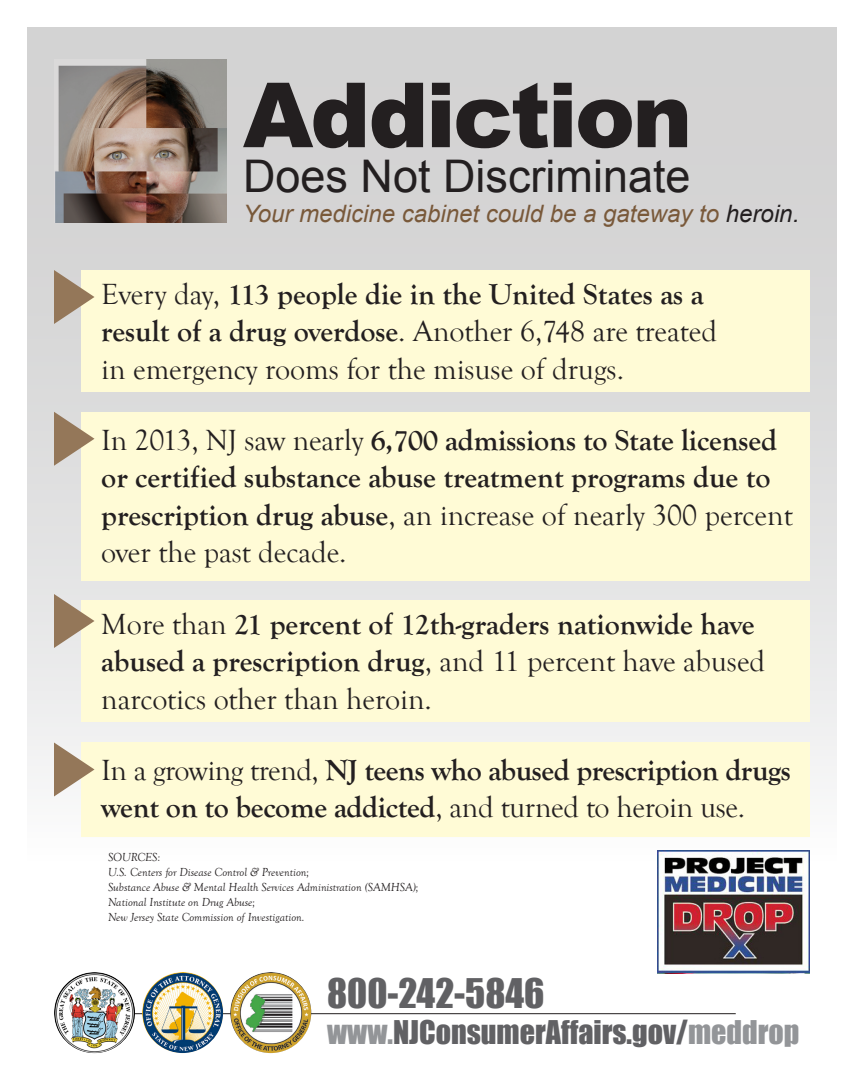
<style>
.page{position:relative;width:864px;height:1080px;background:#fff}
.page>*{position:absolute;margin:0;border:0;box-sizing:border-box;transform-origin:0 0}
.t1{font:900 90px "Arial";letter-spacing:-.03em;color:#231f20}
.t2{font:45px "Arial";color:#231f20}
.t3{font:37.5px "Impact";color:#616164}
.t4{font:700 30px/37.5px "Goudy Old Style T";letter-spacing:-.005em;color:#231f20}
.t5{font:30px/37.5px "Goudy Old Style T";color:#231f20}
.t6{font:30px "Impact";color:#616164}
.t7{font:italic 24px "Arial";color:#79593a}
.t8{font:italic 12px/15px "Goudy Old Style T";color:#231f20}
.s1{color:#231f20}
.s2{font-weight:700}
.s3{font-weight:400}
.s4{color:#939598}
</style>
<div class="page">
<div style="left:27px;top:27px;width:810px;height:837px;background:linear-gradient(to bottom,#cccbcc,#f5f6f6)"></div>
<img style="left:54px;top:60px;width:173px;height:162px">
<hr style="left:54px;top:1013px;width:682px;height:1px;background:#231f20">
<div style="left:81px;top:270px;width:729px;height:122px;background:#fffbd6"></div>
<div style="left:81px;top:412px;width:729px;height:168px;background:#fffbd6"></div>
<div style="left:81px;top:601px;width:729px;height:121px;background:#fffbd6"></div>
<div style="left:81px;top:742px;width:729px;height:95px;background:#fffbd6"></div>
<img style="left:230px;top:972px;width:81px;height:81px;border-radius:40px">
<img style="left:142px;top:972px;width:81px;height:81px;border-radius:40px">
<img style="left:54px;top:972px;width:81px;height:81px;border-radius:40px">
<img style="left:658px;top:850px;width:152px;height:123px">
<svg style="left:54px;top:270px;width:40px;height:54px"></svg>
<svg style="left:54px;top:412px;width:40px;height:54px"></svg>
<svg style="left:54px;top:594px;width:40px;height:54px"></svg>
<svg style="left:54px;top:742px;width:40px;height:54px"></svg>
<p class="t1" style="left:243px;top:50px;width:451px">Addiction</p>
<p class="t2" style="left:243px;top:147px;width:449px">Does Not Discriminate</p>
<p class="t7" style="left:243px;top:198px;width:558px">Your medicine cabinet could be a gateway to <span class="s1">heroin.</span></p>
<p class="t5" style="left:101px;top:276px;width:617px">Every day, <span class="s2">113 people die in the United States as a result of a drug overdose</span>. Another 6,748 are treated in emergency rooms for the misuse of drugs.</p>
<p class="t4" style="left:101px;top:422px;width:693px"><span class="s3">In 2013, NJ saw nearly</span> 6,700 admissions to State licensed or certified substance abuse treatment programs due to prescription drug abuse<span class="s3">, an increase of nearly 300 percent over the past decade.</span></p>
<p class="t4" style="left:101px;top:605px;width:665px"><span class="s3">More than</span> 21 percent of 12th-graders nationwide have abused a prescription drug<span class="s3">, and 11 percent have abused narcotics other than heroin.</span></p>
<p class="t4" style="left:101px;top:752px;width:691px"><span class="s3">In a growing trend,</span> NJ teens who abused prescription drugs went on to become addicted<span class="s3">, and turned to heroin use.</span></p>
<p class="t8" style="left:108px;top:850px;width:54px">SOURCES:</p>
<p class="t8" style="left:108px;top:865px;width:312px">U.S. Centers for Disease Control &amp; Prevention;<br>Substance Abuse &amp; Mental Health Services Administration (SAMHSA); National Institute on Drug Abuse;<br>New Jersey State Commission of Investigation.</p>
<p class="t3" style="left:327px;top:965px;width:219px">800-242-5846</p>
<p class="t6" style="left:327px;top:1009px;width:474px"><span class="s4">www.</span>NJConsumerAffairs.gov/<span class="s4">meddrop</span></p>
</div>
